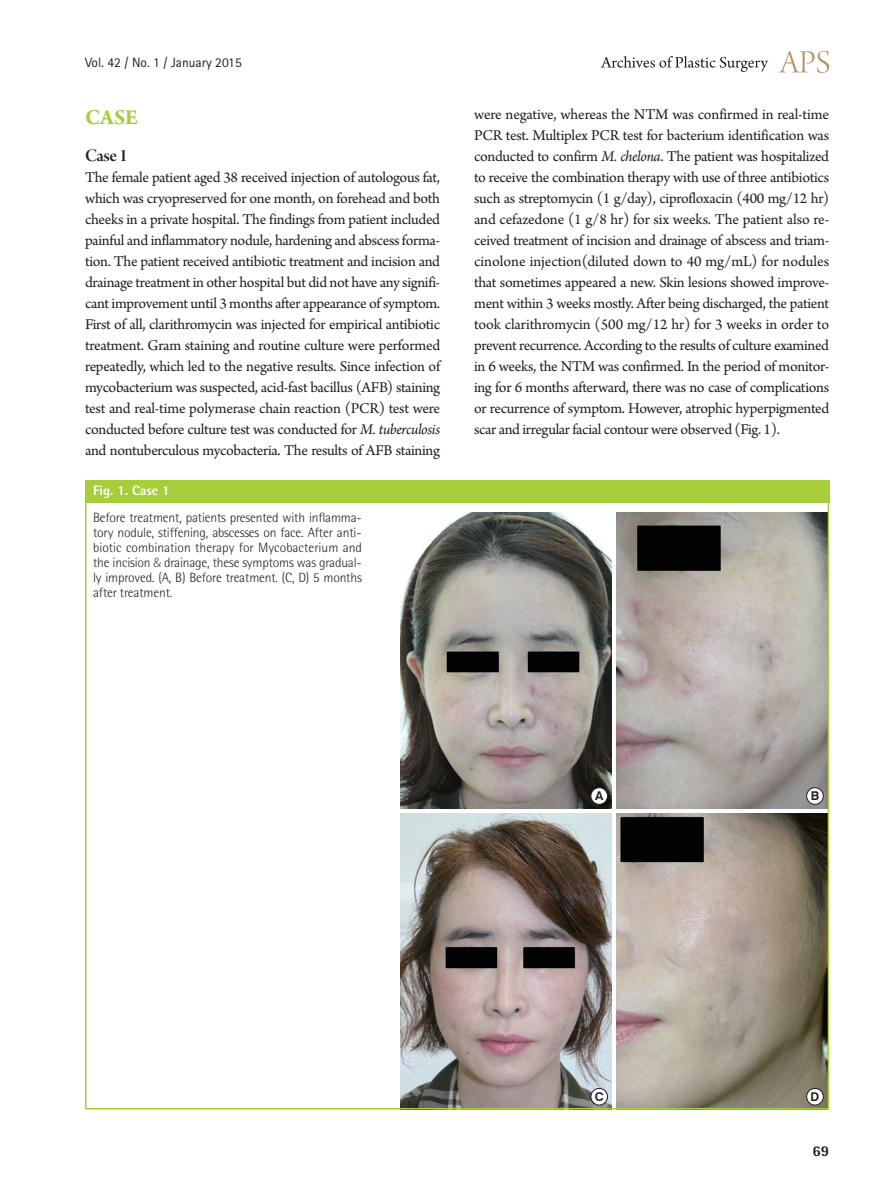
<style>
.page{position:relative;width:893px;height:1191px;background:#fff}
.page>*{position:absolute;margin:0;border:0;box-sizing:border-box;transform-origin:0 0}
.대제목{font:700 22.5px "Arno Pro";color:#a6ce39}
.중제목{font:18.75px "Arno Pro Smbd Display";color:#231f20}
.본문{font:15.75px/21px "Arno Pro";letter-spacing:-.025em;color:#231f20;text-align:justify}
.t1{font:800 15px "Rotis Semi Sans Std";color:#231f20}
.그림설명{font:300 13.5px/15px "Rotis Semi Sans Std";letter-spacing:-.015em;color:#231f20;text-align:justify}
.t2{font:13.5px "Rotis Sans Serif Std";color:#231f20}
.표그림제목{font:800 13.5px "Rotis Semi Sans Std";color:#fff}
.t3{font:700 12.15px "Swiss 721 BT";color:#231f20}
.s1{font-style:italic}
.s2{font-family:"Myriad Pro"}
</style>
<div class="page">
<svg style="left:779px;top:51px;width:50px;height:22px"></svg>
<svg style="left:601px;top:56px;width:167px;height:16px"></svg>
<div style="left:85px;top:480px;width:744px;height:22px;background:#a6ce39"></div>
<img style="left:400px;top:512px;width:212px;height:296px">
<img style="left:400px;top:813px;width:212px;height:293px">
<img style="left:616px;top:512px;width:210px;height:296px">
<img style="left:616px;top:813px;width:210px;height:293px">
<div style="left:591px;top:787px;width:16px;height:17px;background:#fff;border-radius:50%"></div>
<div style="left:591px;top:787px;width:17px;height:17px;border:1px solid #231f20;border-radius:50%"></div>
<div style="left:591px;top:1088px;width:16px;height:17px;background:#fff;border-radius:50%"></div>
<div style="left:591px;top:1088px;width:17px;height:17px;border:1px solid #231f20;border-radius:50%"></div>
<div style="left:807px;top:787px;width:16px;height:17px;background:#fff;border-radius:50%"></div>
<div style="left:806px;top:787px;width:17px;height:17px;border:1px solid #231f20;border-radius:50%"></div>
<div style="left:807px;top:1088px;width:16px;height:17px;background:#fff;border-radius:50%"></div>
<div style="left:806px;top:1088px;width:17px;height:17px;border:1px solid #231f20;border-radius:50%"></div>
<p class="t2" style="left:85px;top:54px;width:158px">Vol. 42 / No. 1 / January 2015</p>
<p class="대제목" style="left:85px;top:105px;width:54px">CASE</p>
<p class="중제목" style="left:85px;top:145px;width:44px">Case 1</p>
<p class="본문" style="left:85px;top:168px;width:357px">The female patient aged 38 received injection of autologous fat, which was cryopreserved for one month, on forehead and both cheeks in a private hospital. The findings from patient included painful and inflammatory nodule, hardening and abscess forma&shy;tion. The patient received antibiotic treatment and incision and drainage treatment in other hospital but did not have any signifi&shy;cant improvement until 3 months after appearance of symptom.<br>First of all, clarithromycin was injected for empirical antibiotic treatment. Gram staining and routine culture were performed repeatedly, which led to the negative results. Since infection of mycobacterium was suspected, acid-fast bacillus (AFB) staining test and real-time polymerase chain reaction (PCR) test were conducted before culture test was conducted for <span class="s1">M. tuberculosis </span>and nontuberculous mycobacteria. The results of AFB staining</p>
<p class="표그림제목" style="left:93px;top:482px;width:78px">Fig. 1. Case 1</p>
<p class="그림설명" style="left:93px;top:510px;width:270px">Before treatment, patients presented with inflamma&shy;tory nodule, stiffening, abscesses on face. After anti&shy;biotic combination therapy for Mycobacterium and the incision <span class="s2">&amp;</span> drainage, these symptoms was gradual&shy;ly improved. (A, B) Before treatment. (C, D) 5 months after treatment.</p>
<p class="본문" style="left:474px;top:105px;width:357px">were negative, whereas the NTM was confirmed in real-time PCR test. Multiplex PCR test for bacterium identification was conducted to confirm <span class="s1">M. chelona</span>. The patient was hospitalized to receive the combination therapy with use of three antibiotics such as streptomycin (1 g/day), ciprofloxacin (400 mg/12 hr) and cefazedone (1 g/8 hr) for six weeks. The patient also re&shy;ceived treatment of incision and drainage of abscess and triam&shy;cinolone injection(diluted down to 40 mg/mL) for nodules that sometimes appeared a new. Skin lesions showed improve&shy;ment within 3 weeks mostly. After being discharged, the patient took clarithromycin (500 mg/12 hr) for 3 weeks in order to prevent recurrence. According to the results of culture examined in 6 weeks, the NTM was confirmed. In the period of monitor&shy;ing for 6 months afterward, there was no case of complications or recurrence of symptom. However, atrophic hyperpigmented scar and irregular facial contour were observed (Fig. 1).</p>
<p class="t3" style="left:595px;top:788px;width:10px">A</p>
<p class="t3" style="left:811px;top:788px;width:10px">B</p>
<p class="t3" style="left:595px;top:1089px;width:10px">C</p>
<p class="t3" style="left:810px;top:1089px;width:10px">D</p>
<p class="t1" style="left:812px;top:1141px;width:18px">69</p>
</div>
